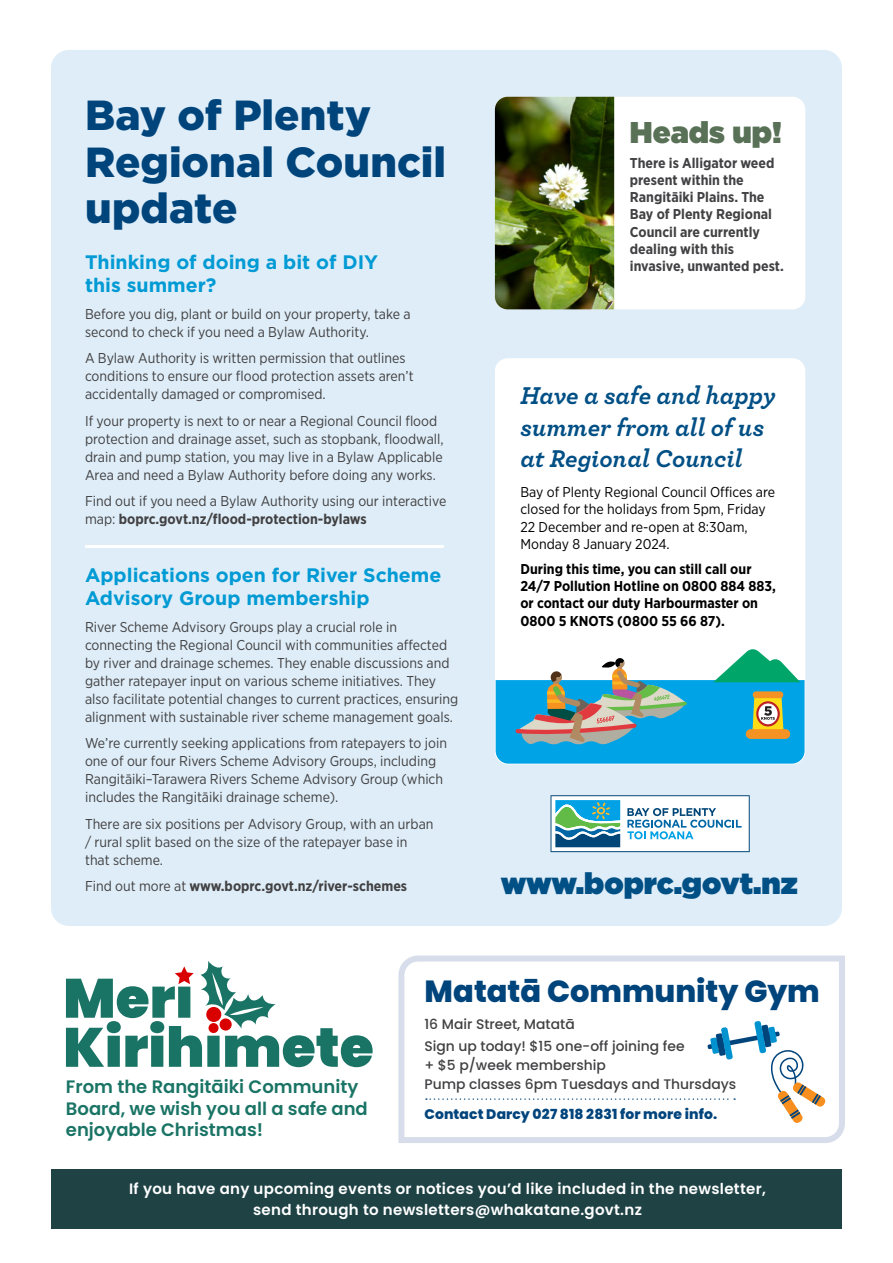
<style>
.page{position:relative;width:893px;height:1263px;background:#fff}
.page>*{position:absolute;margin:0;border:0;box-sizing:border-box;transform-origin:0 0}
.t1{font:900 42px/46.5px "Gotham";color:#00447c}
.t2{font:800 30.6px "Poppins";color:#00447c}
.t3{font:900 30px "Gotham";color:#597257}
.t4{font:900 29.85px "Gotham";color:#004f85}
.t5{font:italic 700 25.5px/31.5px "Archer";letter-spacing:-.005em;color:#004f85}
.t6{font:700 19.5px/23.4px "Gotham";color:#009ad4}
.t7{font:600 18px/21.6px "Poppins";color:#1a7465}
.t8{font:600 15px/21px "Poppins";letter-spacing:.02em;color:#fff;text-align:center}
.t9{font:14.25px/18px "Gotham Narrow";color:#414042}
.t10{font:700 14.25px/17.1px "Gotham Narrow";color:#414042}
.t11{font:700 14.25px/17.1px "Gotham Narrow";color:#000}
.t12{font:14.25px/17.1px "Gotham Narrow";color:#000}
.t13{font:500 13.8px/21.5px "Poppins";color:#414042}
.t14{font:800 13.8px "Poppins";letter-spacing:.01em;color:#00447c}
.s1{font-weight:700}
.s2{font-weight:400}
</style>
<div class="page">
<div style="left:51px;top:50px;width:791px;height:876px;background:#deedf7;border-radius:18px"></div>
<div style="left:51px;top:1169px;width:791px;height:60px;background:#1f4245"></div>
<svg style="left:550px;top:795px;width:200px;height:57px;background:#add0da"></svg>
<div style="left:495px;top:97px;width:310px;height:212px;background:#fff;border-radius:13px"></div>
<img style="left:495px;top:97px;width:119px;height:212px">
<hr style="left:85px;top:545px;width:359px;height:3px;background:#fff">
<div style="left:495px;top:358px;width:310px;height:406px;background:#fff;border-radius:13px"></div>
<svg style="left:496px;top:649px;width:309px;height:115px"></svg>
<svg style="left:398px;top:955px;width:447px;height:188px"></svg>
<svg style="left:426px;top:1021px;width:400px;height:102px"></svg>
<svg style="left:66px;top:961px;width:307px;height:106px"></svg>
<h1 class="t1" style="left:85px;top:92px;width:363px">Bay of Plenty<br>Regional Council update</h1>
<h3 class="t6" style="left:85px;top:250px;width:295px">Thinking of doing a bit of DIY this summer?</h3>
<p class="t9" style="left:85px;top:304px;width:327px">Before you dig, plant or build on your property, take a second to check if you need a Bylaw Authority.</p>
<p class="t9" style="left:85px;top:349px;width:330px">A Bylaw Authority is written permission that outlines conditions to ensure our flood protection assets aren’t accidentally damaged or compromised.</p>
<p class="t9" style="left:85px;top:411px;width:360px">If your property is next to or near a Regional Council flood protection and drainage asset, such as stopbank, floodwall, drain and pump station, you may live in a Bylaw Applicable Area and need a Bylaw Authority before doing any works.</p>
<p class="t9" style="left:85px;top:492px;width:363px">Find out if you need a Bylaw Authority using our interactive map: <span class="s1">boprc.govt.nz/flood-protection-bylaws</span></p>
<h3 class="t6" style="left:85px;top:563px;width:358px">Applications open for River Scheme<br>Advisory Group membership</h3>
<p class="t9" style="left:85px;top:617px;width:375px">River Scheme Advisory Groups play a crucial role in connecting the Regional Council with communities affected by river and drainage schemes. They enable discussions and gather ratepayer input on various scheme initiatives. They also facilitate potential changes to current practices, ensuring alignment with sustainable river scheme management goals.</p>
<p class="t9" style="left:85px;top:734px;width:363px">We’re currently seeking applications from ratepayers to join one of our four Rivers Scheme Advisory Groups, including Rangitāiki–Tarawera Rivers Scheme Advisory Group (which includes the Rangitāiki drainage scheme).</p>
<p class="t9" style="left:85px;top:814px;width:350px">There are six positions per Advisory Group, with an urban / rural split based on the size of the ratepayer base in that scheme.</p>
<p class="t10" style="left:85px;top:878px;width:324px"><span class="s2">Find out more at</span> www.boprc.govt.nz/river-schemes</p>
<h3 class="t3" style="left:630px;top:110px;width:153px">Heads up!</h3>
<p class="t10" style="left:630px;top:154px;width:155px">There is Alligator weed present within the<br>Rangitāiki Plains. The<br>Bay of Plenty Regional<br>Council are currently dealing with this invasive, unwanted pest.</p>
<h3 class="t5" style="left:520px;top:378px;width:257px">Have a safe and happy summer from all of us at Regional Council</h3>
<p class="t12" style="left:520px;top:483px;width:256px">Bay of Plenty Regional Council Offices are closed for the holidays from 5pm, Friday 22 December and re-open at 8:30am, Monday 8 January 2024.</p>
<p class="t11" style="left:520px;top:560px;width:257px">During this time, you can still call our 24/7 Pollution Hotline on 0800 884 883, or contact our duty Harbourmaster on 0800 5 KNOTS (0800 55 66 87).</p>
<h3 class="t4" style="left:501px;top:862px;width:298px">www.boprc.govt.nz</h3>
<p class="t7" style="left:66px;top:1076px;width:303px">From the Rangitāiki Community<br>Board, we wish you all a safe and enjoyable Christmas!</p>
<h2 class="t2" style="left:424px;top:973px;width:397px">Matatā Community Gym</h2>
<p class="t13" style="left:424px;top:1014px;width:262px">16 Mair Street, Matatā<br>Sign up today! $15 one-off joining fee</p>
<p class="t13" style="left:424px;top:1055px;width:313px;line-height:19.4px">+ $5 p/week membership<br>Pump classes 6pm Tuesdays and Thursdays</p>
<p class="t14" style="left:424px;top:1106px;width:294px">Contact Darcy 027 818 2831 for more info.</p>
<p class="t8" style="left:129px;top:1178px;width:638px">If you have any upcoming events or notices you’d like included in the newsletter, send through to newsletters@whakatane.govt.nz</p>
</div>
